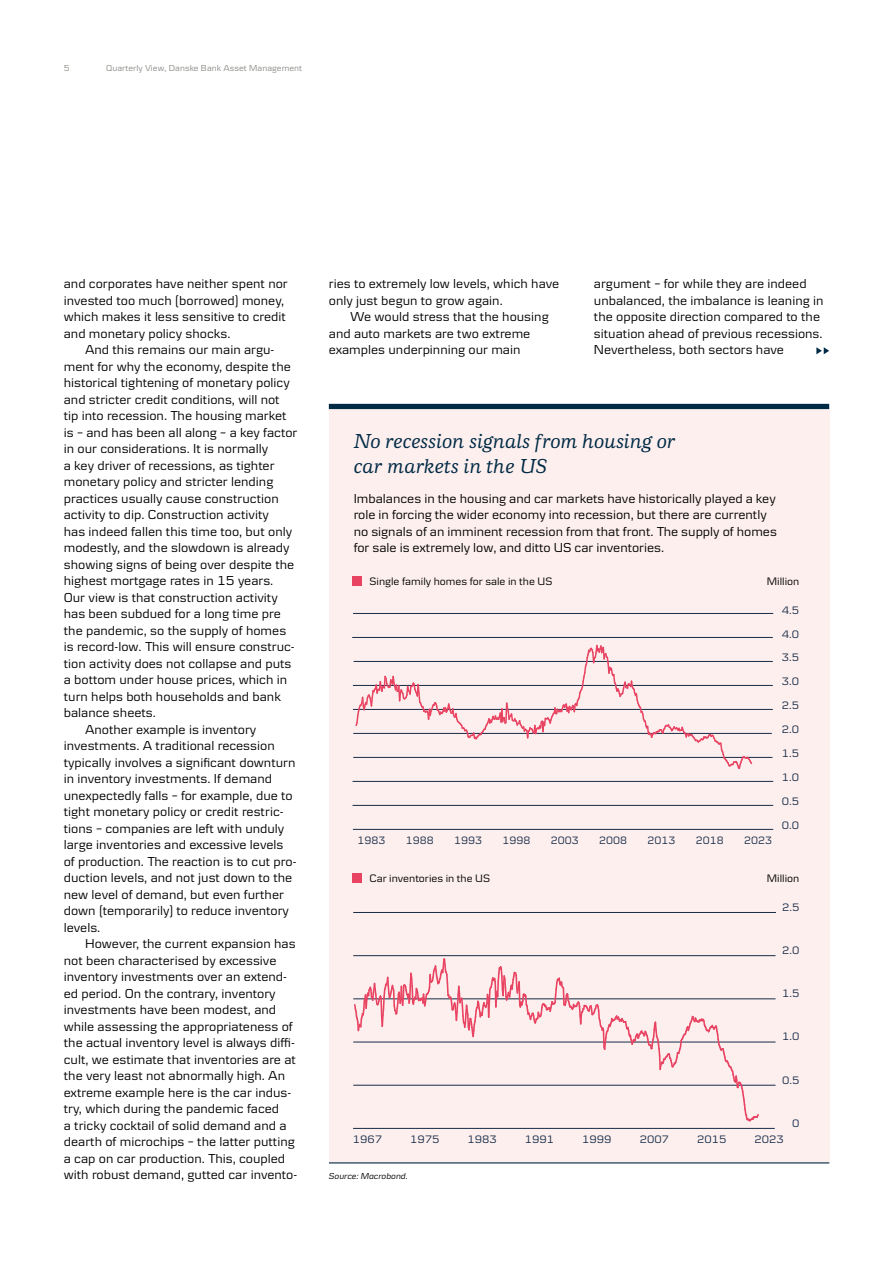
<style>
.page{position:relative;width:893px;height:1263px;background:#fff}
.page>*{position:absolute;margin:0;border:0;box-sizing:border-box;transform-origin:0 0}
.t1{font:italic 500 21px/25.2px "Danske Human";color:#002a45}
.t2{font:13.5px/16.5px "Danske Textv 2";color:#000}
.t3{font:11.25px "Danske Textv 2";color:#172c48}
.t4{font:11.25px "Danske Textv 2";color:#000}
.t5{font:11.1px "Danske Textv 2";color:#172c48;scale:.96 1}
.t6{font:9px "Danske Textv 2";letter-spacing:.005em;color:#8c8c88}
.t7{font:italic 9px "Danske Textv 2";color:#000}
</style>
<div class="page">
<svg style="left:816px;top:347px;width:13px;height:7px"></svg>
<div style="left:329px;top:407px;width:500px;height:756px;background:#fdefee"></div>
<div style="left:329px;top:404px;width:500px;height:5px;background:#002a45"></div>
<hr style="left:329px;top:1162px;width:500px;height:1px;background:#002a45">
<hr style="left:353px;top:829px;width:420px;height:1px;background:#172c48">
<hr style="left:353px;top:805px;width:420px;height:1px;background:#172c48">
<hr style="left:353px;top:781px;width:420px;height:1px;background:#172c48">
<hr style="left:353px;top:757px;width:419px;height:1px;background:#172c48">
<hr style="left:353px;top:733px;width:419px;height:1px;background:#172c48">
<hr style="left:353px;top:709px;width:420px;height:1px;background:#172c48">
<hr style="left:353px;top:685px;width:420px;height:1px;background:#172c48">
<hr style="left:354px;top:661px;width:419px;height:1px;background:#172c48">
<hr style="left:353px;top:637px;width:420px;height:1px;background:#172c48">
<hr style="left:353px;top:613px;width:420px;height:1px;background:#172c48">
<svg style="left:354px;top:644px;width:399px;height:125px"></svg>
<hr style="left:353px;top:1128px;width:422px;height:1px;background:#172c48">
<hr style="left:353px;top:1085px;width:422px;height:1px;background:#172c48">
<hr style="left:353px;top:1042px;width:422px;height:1px;background:#172c48">
<hr style="left:353px;top:998px;width:422px;height:1px;background:#172c48">
<hr style="left:353px;top:955px;width:422px;height:1px;background:#172c48">
<hr style="left:353px;top:912px;width:423px;height:1px;background:#172c48">
<svg style="left:353px;top:958px;width:407px;height:164px"></svg>
<div style="left:352px;top:576px;width:10px;height:9px;background:#e94362"></div>
<div style="left:352px;top:873px;width:10px;height:9px;background:#e94362"></div>
<p class="t6" style="left:64px;top:63px;width:7px">5</p>
<p class="t6" style="left:106px;top:63px;width:197px">Quarterly View, Danske Bank Asset Management</p>
<p class="t2" style="left:64px;top:275px;width:226px">and corporates have neither spent nor invested too much (borrowed) money, which makes it less sensitive to credit and monetary policy shocks.</p>
<p class="t2" style="left:85px;top:341px;width:191px">And this remains our main argu-</p>
<p class="t2" style="left:64px;top:358px;width:229px">ment for why the economy, despite the</p>
<p class="t2" style="left:64px;top:374px;width:228px">historical tightening of monetary policy</p>
<p class="t2" style="left:64px;top:391px;width:217px">and stricter credit conditions, will not</p>
<p class="t2" style="left:64px;top:407px;width:224px">tip into recession. The housing market</p>
<p class="t2" style="left:64px;top:424px;width:235px">is – and has been all along – a key factor</p>
<p class="t2" style="left:64px;top:440px;width:206px">in our considerations. It is normally</p>
<p class="t2" style="left:64px;top:457px;width:212px">a key driver of recessions, as tighter</p>
<p class="t2" style="left:64px;top:473px;width:211px">monetary policy and stricter lending</p>
<p class="t2" style="left:64px;top:490px;width:216px">practices usually cause construction</p>
<p class="t2" style="left:64px;top:506px;width:207px">activity to dip. Construction activity</p>
<p class="t2" style="left:64px;top:523px;width:230px">has indeed fallen this time too, but only</p>
<p class="t2" style="left:64px;top:539px;width:227px">modestly, and the slowdown is already</p>
<p class="t2" style="left:64px;top:556px;width:232px">showing signs of being over despite the</p>
<p class="t2" style="left:64px;top:572px;width:211px">highest mortgage rates in 15 years.</p>
<p class="t2" style="left:64px;top:589px;width:215px">Our view is that construction activity</p>
<p class="t2" style="left:64px;top:605px;width:219px">has been subdued for a long time pre</p>
<p class="t2" style="left:64px;top:622px;width:224px">the pandemic, so the supply of homes</p>
<p class="t2" style="left:64px;top:638px;width:232px">is record-low. This will ensure construc-</p>
<p class="t2" style="left:64px;top:655px;width:229px">tion activity does not collapse and puts</p>
<p class="t2" style="left:64px;top:671px;width:225px">a bottom under house prices, which in</p>
<p class="t2" style="left:64px;top:688px;width:219px">turn helps both households and bank</p>
<p class="t2" style="left:64px;top:704px;width:94px">balance sheets.</p>
<p class="t2" style="left:85px;top:721px;width:173px">Another example is inventory</p>
<p class="t2" style="left:64px;top:737px;width:213px">investments. A traditional recession</p>
<p class="t2" style="left:64px;top:754px;width:233px">typically involves a significant downturn</p>
<p class="t2" style="left:64px;top:770px;width:210px">in inventory investments. If demand</p>
<p class="t2" style="left:64px;top:787px;width:230px">unexpectedly falls – for example, due to</p>
<p class="t2" style="left:64px;top:803px;width:221px">tight monetary policy or credit restric-</p>
<p class="t2" style="left:64px;top:820px;width:222px">tions – companies are left with unduly</p>
<p class="t2" style="left:64px;top:836px;width:221px">large inventories and excessive levels</p>
<p class="t2" style="left:64px;top:853px;width:234px">of production. The reaction is to cut pro-</p>
<p class="t2" style="left:64px;top:869px;width:230px">duction levels, and not just down to the</p>
<p class="t2" style="left:64px;top:886px;width:222px">new level of demand, but even further</p>
<p class="t2" style="left:64px;top:902px;width:227px">down (temporarily) to reduce inventory</p>
<p class="t2" style="left:64px;top:919px;width:38px">levels.</p>
<p class="t2" style="left:85px;top:935px;width:212px">However, the current expansion has</p>
<p class="t2" style="left:64px;top:952px;width:214px">not been characterised by excessive</p>
<p class="t2" style="left:64px;top:968px;width:225px">inventory investments over an extend-</p>
<p class="t2" style="left:64px;top:985px;width:213px">ed period. On the contrary, inventory</p>
<p class="t2" style="left:64px;top:1001px;width:214px">investments have been modest, and</p>
<p class="t2" style="left:64px;top:1018px;width:231px">while assessing the appropriateness of</p>
<p class="t2" style="left:64px;top:1034px;width:233px">the actual inventory level is always diffi-</p>
<p class="t2" style="left:64px;top:1051px;width:234px">cult, we estimate that inventories are at</p>
<p class="t2" style="left:64px;top:1067px;width:223px">the very least not abnormally high. An</p>
<p class="t2" style="left:64px;top:1084px;width:229px">extreme example here is the car indus-</p>
<p class="t2" style="left:64px;top:1100px;width:217px">try, which during the pandemic faced</p>
<p class="t2" style="left:64px;top:1117px;width:224px">a tricky cocktail of solid demand and a</p>
<p class="t2" style="left:64px;top:1133px;width:233px">dearth of microchips – the latter putting</p>
<p class="t2" style="left:64px;top:1150px;width:223px">a cap on car production. This, coupled</p>
<p class="t2" style="left:64px;top:1166px;width:235px">with robust demand, gutted car invento-</p>
<p class="t2" style="left:329px;top:275px;width:232px">ries to extremely low levels, which have only just begun to grow again.</p>
<p class="t2" style="left:329px;top:308px;width:221px;text-indent:21px">We would stress that the housing and auto markets are two extreme examples underpinning our main</p>
<p class="t2" style="left:594px;top:275px;width:231px">argument – for while they are indeed unbalanced, the imbalance is leaning in the opposite direction compared to the situation ahead of previous recessions.<br>Nevertheless, both sectors have</p>
<h1 class="t1" style="left:354px;top:429px;width:323px">No recession signals from housing or car markets in the US</h1>
<p class="t2" style="left:354px;top:490px;width:425px">Imbalances in the housing and car markets have historically played a key role in forcing the wider economy into recession, but there are currently no signals of an imminent recession from that front. The supply of homes for sale is extremely low, and ditto US car inventories.</p>
<p class="t4" style="left:369px;top:575px;width:184px">Single family homes for sale in the US</p>
<p class="t4" style="left:767px;top:575px;width:34px">Million</p>
<p class="t3" style="left:782px;top:603px;width:19px">4.5</p>
<p class="t3" style="left:782px;top:627px;width:19px">4.0</p>
<p class="t3" style="left:782px;top:651px;width:19px">3.5</p>
<p class="t3" style="left:782px;top:675px;width:19px">3.0</p>
<p class="t3" style="left:782px;top:699px;width:19px">2.5</p>
<p class="t3" style="left:782px;top:723px;width:19px">2.0</p>
<p class="t3" style="left:782px;top:747px;width:19px">1.5</p>
<p class="t3" style="left:782px;top:771px;width:19px">1.0</p>
<p class="t3" style="left:782px;top:795px;width:19px">0.5</p>
<p class="t3" style="left:782px;top:819px;width:19px">0.0</p>
<p class="t5" style="left:358px;top:834px;width:31px">1983</p>
<p class="t5" style="left:406px;top:834px;width:31px">1988</p>
<p class="t5" style="left:454px;top:834px;width:31px">1993</p>
<p class="t5" style="left:503px;top:834px;width:31px">1998</p>
<p class="t5" style="left:551px;top:834px;width:31px">2003</p>
<p class="t5" style="left:599px;top:834px;width:31px">2008</p>
<p class="t5" style="left:647px;top:834px;width:31px">2013</p>
<p class="t5" style="left:696px;top:834px;width:31px">2018</p>
<p class="t5" style="left:744px;top:834px;width:31px">2023</p>
<p class="t4" style="left:369px;top:872px;width:122px">Car inventories in the US</p>
<p class="t4" style="left:767px;top:872px;width:34px">Million</p>
<p class="t3" style="left:782px;top:901px;width:19px">2.5</p>
<p class="t3" style="left:782px;top:944px;width:19px">2.0</p>
<p class="t3" style="left:782px;top:987px;width:19px">1.5</p>
<p class="t3" style="left:782px;top:1030px;width:19px">1.0</p>
<p class="t3" style="left:782px;top:1073px;width:19px">0.5</p>
<p class="t3" style="left:792px;top:1117px;width:9px">0</p>
<p class="t3" style="left:353px;top:1132px;width:31px">1967</p>
<p class="t3" style="left:410px;top:1132px;width:31px">1975</p>
<p class="t3" style="left:468px;top:1132px;width:31px">1983</p>
<p class="t3" style="left:525px;top:1132px;width:31px">1991</p>
<p class="t3" style="left:582px;top:1132px;width:31px">1999</p>
<p class="t3" style="left:640px;top:1132px;width:31px">2007</p>
<p class="t3" style="left:697px;top:1132px;width:31px">2015</p>
<p class="t3" style="left:754px;top:1132px;width:31px">2023</p>
<p class="t7" style="left:329px;top:1171px;width:80px">Source: Macrobond.</p>
</div>
